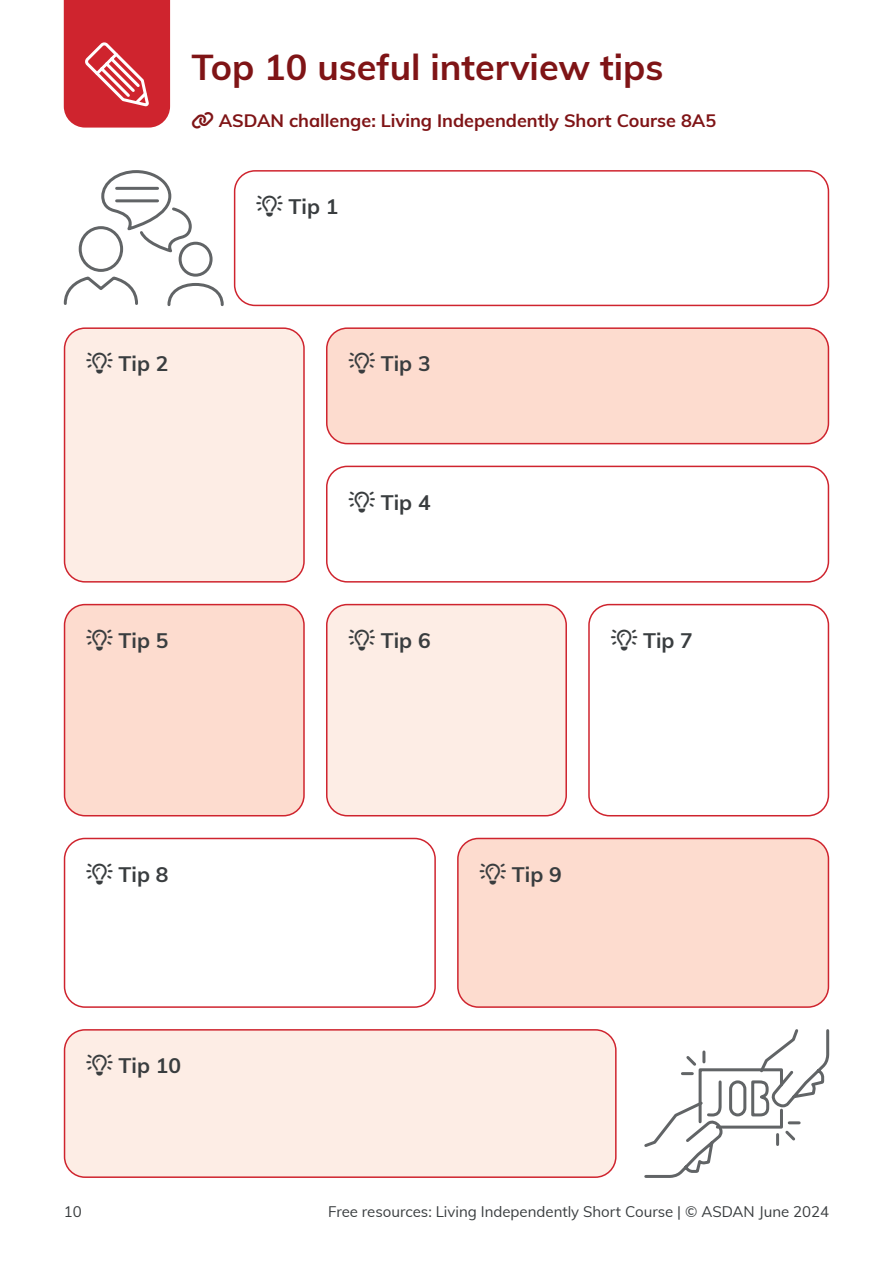
<style>
.page{position:relative;width:893px;height:1263px;background:#fff}
.page>*{position:absolute;margin:0;border:0;box-sizing:border-box;transform-origin:0 0}
.t1{font:700 36px "Muli";color:#7f1416}
.t2{font:700 21px "Muli";color:#393d3f}
.t3{font:700 18px "Muli";color:#7f1416}
.t4{font:15px "Muli";color:#393d3f}
</style>
<div class="page">
<svg style="left:64px;top:0;width:106px;height:128px;background:#d33740"></svg>
<div style="left:65px;top:328px;width:239px;height:254px;background:#fdede5;border-radius:21px"></div>
<div style="left:64px;top:327px;width:241px;height:256px;border:2px solid #cf242e;border-radius:21px"></div>
<div style="left:588px;top:604px;width:241px;height:212px;border:2px solid #cf242e;border-radius:21px"></div>
<div style="left:65px;top:1030px;width:551px;height:147px;background:#fdede5;border-radius:21px"></div>
<div style="left:64px;top:1029px;width:553px;height:149px;border:2px solid #cf242e;border-radius:21px"></div>
<div style="left:64px;top:838px;width:372px;height:170px;border:2px solid #cf242e;border-radius:21px"></div>
<div style="left:458px;top:838px;width:370px;height:169px;background:#fddccf;border-radius:21px"></div>
<div style="left:457px;top:838px;width:372px;height:170px;border:2px solid #cf242e;border-radius:21px"></div>
<div style="left:326px;top:466px;width:503px;height:117px;border:2px solid #cf242e;border-radius:21px"></div>
<div style="left:327px;top:328px;width:501px;height:116px;background:#fddccf;border-radius:21px"></div>
<div style="left:326px;top:327px;width:503px;height:117px;border:2px solid #cf242e;border-radius:21px"></div>
<div style="left:234px;top:170px;width:595px;height:136px;border:2px solid #cf242e;border-radius:21px"></div>
<div style="left:65px;top:605px;width:239px;height:211px;background:#fddccf;border-radius:21px"></div>
<div style="left:64px;top:604px;width:241px;height:212px;border:2px solid #cf242e;border-radius:21px"></div>
<div style="left:327px;top:605px;width:239px;height:211px;background:#fdede5;border-radius:21px"></div>
<div style="left:326px;top:604px;width:241px;height:212px;border:2px solid #cf242e;border-radius:21px"></div>
<svg style="left:63px;top:170px;width:161px;height:137px"></svg>
<svg style="left:644px;top:1029px;width:186px;height:149px"></svg>
<h1 class="t1" style="left:191px;top:40px;width:474px">Top 10 useful interview tips</h1>
<p class="t3" style="left:219px;top:107px;width:499px">ASDAN challenge: Living Independently Short Course 8A5</p>
<h2 class="t2" style="left:87px;top:348px;width:83px">★ Tip 2</h2>
<h2 class="t2" style="left:257px;top:191px;width:83px">★ Tip 1</h2>
<h2 class="t2" style="left:349px;top:348px;width:83px">★ Tip 3</h2>
<h2 class="t2" style="left:349px;top:487px;width:83px">★ Tip 4</h2>
<h2 class="t2" style="left:87px;top:625px;width:83px">★ Tip 5</h2>
<h2 class="t2" style="left:349px;top:625px;width:83px">★ Tip 6</h2>
<h2 class="t2" style="left:611px;top:625px;width:83px">★ Tip 7</h2>
<h2 class="t2" style="left:87px;top:859px;width:83px">★ Tip 8</h2>
<h2 class="t2" style="left:480px;top:859px;width:83px">★ Tip 9</h2>
<h2 class="t2" style="left:87px;top:1050px;width:96px">★ Tip 10</h2>
<p class="t4" style="left:64px;top:1201px;width:19px">10</p>
<p class="t4" style="left:328px;top:1201px;width:503px">Free resources: Living Independently Short Course | © ASDAN June 2024</p>
</div>
